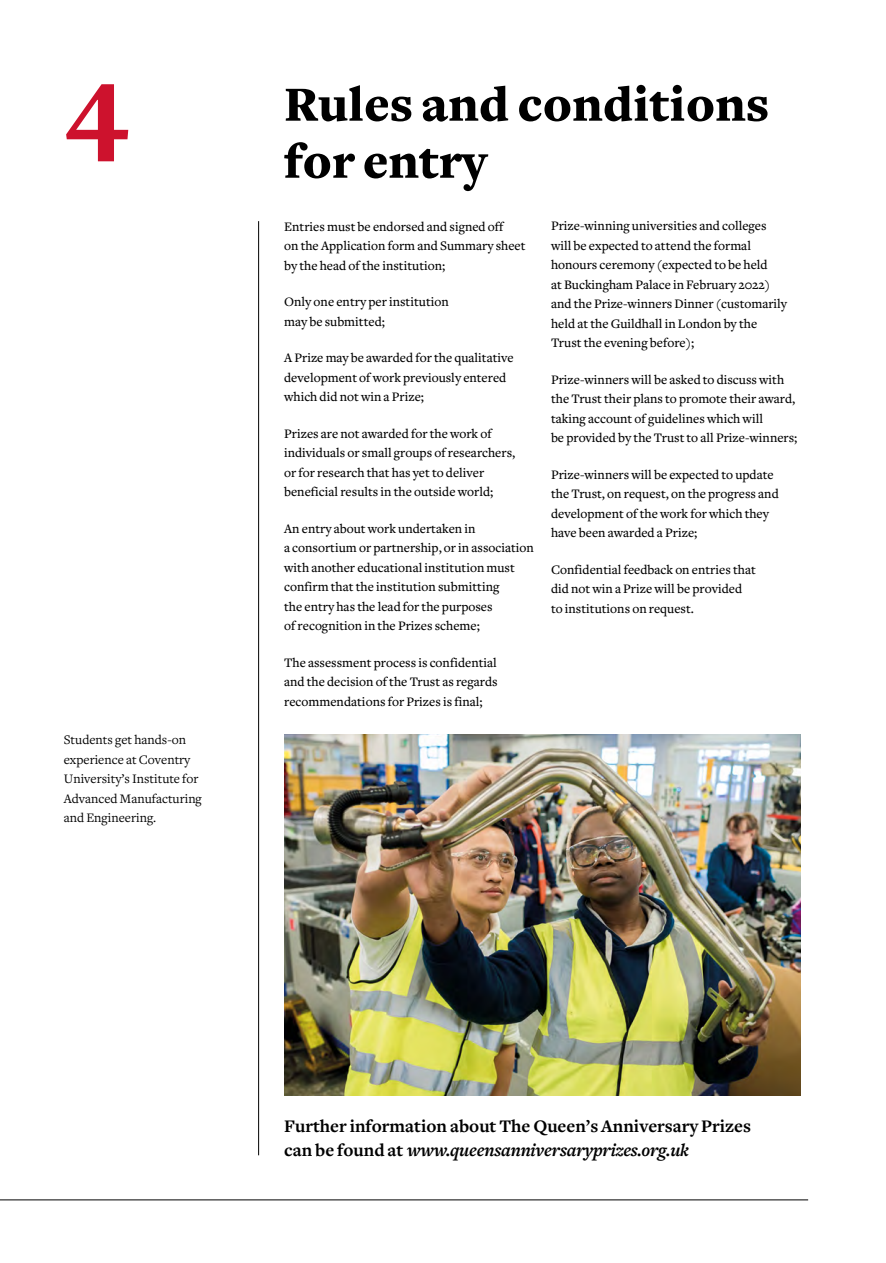
<style>
.page{position:relative;width:886px;height:1263px;background:#fff}
.page>*{position:absolute;margin:0;border:0;box-sizing:border-box;transform-origin:0 0}
.t1{font:900 114px "Freight Text";color:#cd122d}
.t2{font:900 51px/57px "Freight Text";color:#000}
.t3{font:700 18.3px/24.5px "Freight Text";color:#000}
.t4{font:500 13.5px/19.5px "Freight Text";color:#000}
.t5{font:13.5px/19.5px "Freight Text";color:#000}
.s1{font-style:italic}
</style>
<div class="page">
<hr style="left:0;top:1199px;width:808px;height:1px;background:#000">
<hr style="left:258px;top:221px;width:1px;height:934px;background:#000">
<img style="left:284px;top:735px;width:517px;height:360px">
<h1 class="t1" style="left:64px;top:38px;width:66px">4</h1>
<h2 class="t2" style="left:284px;top:77px;width:486px">Rules and conditions for entry</h2>
<p class="t5" style="left:64px;top:730px;width:140px">Students get hands-on experience at Coventry<br>University’s Institute for<br>Advanced Manufacturing and Engineering.</p>
<p class="t4" style="left:284px;top:217px;width:243px">Entries must be endorsed and signed off<br>on the Application form and Summary sheet by the head of the institution;</p>
<p class="t4" style="left:284px;top:292px;width:166px">Only one entry per institution may be submitted;</p>
<p class="t4" style="left:284px;top:348px;width:231px">A Prize may be awarded for the qualitative development of work previously entered which did not win a Prize;</p>
<p class="t4" style="left:284px;top:424px;width:233px">Prizes are not awarded for the work of individuals or small groups of researchers, or for research that has yet to deliver beneficial results in the outside world;</p>
<p class="t4" style="left:284px;top:519px;width:251px">An entry about work undertaken in<br>a consortium or partnership, or in association with another educational institution must confirm that the institution submitting<br>the entry has the lead for the purposes<br>of recognition in the Prizes scheme;</p>
<p class="t4" style="left:284px;top:653px;width:215px;text-align:justify">The assessment process is confidential and the decision of the Trust as regards recommendations for Prizes is final;</p>
<p class="t4" style="left:551px;top:217px;width:238px">Prize-winning universities and colleges will be expected to attend the formal honours ceremony (expected to be held<br>at Buckingham Palace in February 2022) and the Prize-winners Dinner (customarily held at the Guildhall in London by the Trust the evening before);</p>
<p class="t4" style="left:551px;top:370px;width:248px">Prize-winners will be asked to discuss with the Trust their plans to promote their award, taking account of guidelines which will<br>be provided by the Trust to all Prize‑winners;</p>
<p class="t4" style="left:551px;top:465px;width:229px">Prize-winners will be expected to update the Trust, on request, on the progress and development of the work for which they have been awarded a Prize;</p>
<p class="t4" style="left:551px;top:560px;width:206px">Confidential feedback on entries that did not win a Prize will be provided to institutions on request.</p>
<h3 class="t3" style="left:284px;top:1114px;width:468px">Further information about The Queen’s Anniversary Prizes can be found at <span class="s1">www.queensanniversaryprizes.org.uk</span></h3>
</div>
